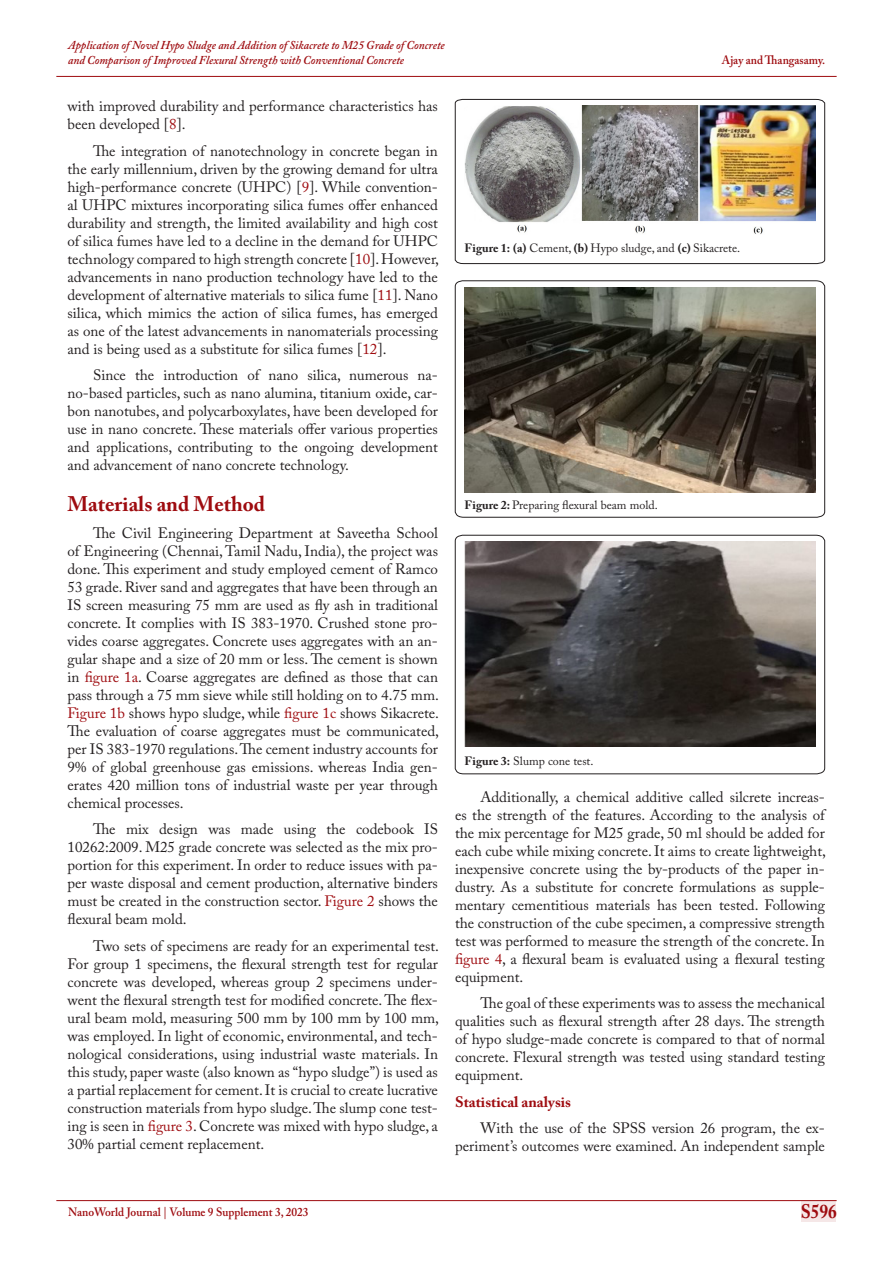
<style>
.page{position:relative;width:893px;height:1263px;background:#fff}
.page>*{position:absolute;margin:0;border:0;box-sizing:border-box;transform-origin:0 0}
.t1{font:700 21px "Adobe Caslon Pro";color:#9e0b0f}
.t2{font:700 19.5px "Adobe Caslon Pro";color:#9e0b0f;scale:.9 1}
.t3{font:15px/18px "Adobe Caslon Pro";color:#231f20;text-align:justify}
.t4{font:700 15px "Adobe Caslon Pro";color:#9e0b0f}
.t5{font:italic 600 12px/14.4px "Adobe Caslon Pro";color:#9e0b0f;scale:.95 1}
.t6{font:12px "Adobe Caslon Pro";color:#231f20}
.t7{font:600 12px "Adobe Caslon Pro";color:#9e0b0f;scale:.95 1}
.s1{color:#9e0b0f}
.s2{font-weight:700}
</style>
<div class="page">
<div style="left:802px;top:1200px;width:34px;height:21px;background:#f5e7e7"></div>
<hr style="left:56px;top:1200px;width:781px;height:1px;background:#9e0b0f">
<hr style="left:56px;top:76px;width:781px;height:1px;background:#9e0b0f">
<svg style="left:455px;top:99px;width:370px;height:165px"></svg>
<img style="left:465px;top:105px;width:350px;height:134px">
<svg style="left:455px;top:280px;width:370px;height:238px"></svg>
<img style="left:464px;top:288px;width:352px;height:204px">
<svg style="left:455px;top:535px;width:370px;height:239px"></svg>
<img style="left:464px;top:541px;width:352px;height:205px">
<p class="t5" style="left:68px;top:38px;width:398px">Application of Novel Hypo Sludge and Addition of Sikacrete to M25 Grade of Concrete and Comparison of Improved Flexural Strength with Conventional Concrete</p>
<p class="t7" style="left:722px;top:53px;width:110px">Ajay and Thangasamy.</p>
<p class="t3" style="left:68px;top:97px;width:372px">with improved durability and performance characteristics has been developed [<span class="s1">8</span>].</p>
<p class="t3" style="left:68px;top:142px;width:373px;text-indent:26px">The integration of nanotechnology in concrete began in the early millennium, driven by the growing demand for ultra high-performance concrete (UHPC) [<span class="s1">9</span>]. While convention&shy;al UHPC mixtures incorporating silica fumes offer enhanced durability and strength, the limited availability and high cost of silica fumes have led to a decline in the demand for UHPC technology compared to high strength concrete [<span class="s1">10</span>]. However, advancements in nano production technology have led to the development of alternative materials to silica fume [<span class="s1">11</span>]. Nano silica, which mimics the action of silica fumes, has emerged as one of the latest advancements in nanomaterials processing and is being used as a substitute for silica fumes [<span class="s1">12</span>].</p>
<p class="t3" style="left:68px;top:366px;width:372px;text-indent:26px">Since the introduction of nano silica, numerous na&shy;no-based particles, such as nano alumina, titanium oxide, car&shy;bon nanotubes, and polycarboxylates, have been developed for use in nano concrete. These materials offer various properties and applications, contributing to the ongoing development and advancement of nano concrete technology.</p>
<p class="t1" style="left:68px;top:492px;width:199px">Materials and Method</p>
<p class="t3" style="left:68px;top:524px;width:373px;text-indent:26px">The Civil Engineering Department at Saveetha School of Engineering (Chennai, Tamil Nadu, India), the project was done. This experiment and study employed cement of Ramco 53 grade. River sand and aggregates that have been through an IS screen measuring 75 mm are used as fly ash in traditional concrete. It complies with IS 383-1970. Crushed stone pro&shy;vides coarse aggregates. Concrete uses aggregates with an an&shy;gular shape and a size of 20 mm or less. The cement is shown in <span class="s1">figure 1a</span>. Coarse aggregates are defined as those that can pass through a 75 mm sieve while still holding on to 4.75 mm.<br><span class="s1">Figure 1b</span> shows hypo sludge, while <span class="s1">figure 1c</span> shows Sikacrete.<br>The evaluation of coarse aggregates must be communicated, per IS 383-1970 regulations. The cement industry accounts for 9% of global greenhouse gas emissions. whereas India gen&shy;erates 420 million tons of industrial waste per year through chemical processes.</p>
<p class="t3" style="left:68px;top:820px;width:372px;text-indent:26px">The mix design was made using the codebook IS 10262:2009. M25 grade concrete was selected as the mix pro&shy;portion for this experiment. In order to reduce issues with pa&shy;per waste disposal and cement production, alternative binders must be created in the construction sector. <span class="s1">Figure 2</span> shows the flexural beam mold.</p>
<p class="t3" style="left:68px;top:937px;width:373px;text-indent:26px">Two sets of specimens are ready for an experimental test.<br>For group 1 specimens, the flexural strength test for regular concrete was developed, whereas group 2 specimens under&shy;went the flexural strength test for modified concrete. The flex&shy;ural beam mold, measuring 500 mm by 100 mm by 100 mm, was employed. In light of economic, environmental, and tech&shy;nological considerations, using industrial waste materials. In this study, paper waste (also known as “hypo sludge”) is used as a partial replacement for cement. It is crucial to create lucrative construction materials from hypo sludge. The slump cone test&shy;ing is seen in <span class="s1">figure 3</span>. Concrete was mixed with hypo sludge, a 30% partial cement replacement.</p>
<p class="t6" style="left:465px;top:241px;width:277px"><span class="s2">Figure 1: (a)</span> Cement, <span class="s2">(b)</span> Hypo sludge, and <span class="s2">(c)</span> Sikacrete.</p>
<p class="t6" style="left:465px;top:498px;width:195px"><span class="s2">Figure 2:</span> Preparing flexural beam mold.</p>
<p class="t6" style="left:465px;top:754px;width:130px"><span class="s2">Figure 3:</span> Slump cone test.</p>
<p class="t3" style="left:455px;top:788px;width:372px;text-indent:26px">Additionally, a chemical additive called silcrete increas&shy;es the strength of the features. According to the analysis of the mix percentage for M25 grade, 50 ml should be added for each cube while mixing concrete. It aims to create lightweight, inexpensive concrete using the by-products of the paper in&shy;dustry. As a substitute for concrete formulations as supple&shy;mentary cementitious materials has been tested. Following the construction of the cube specimen, a compressive strength test was performed to measure the strength of the concrete. In <span class="s1">figure 4</span>, a flexural beam is evaluated using a flexural testing equipment.</p>
<p class="t3" style="left:455px;top:994px;width:371px;text-indent:26px">The goal of these experiments was to assess the mechanical qualities such as flexural strength after 28 days. The strength of hypo sludge-made concrete is compared to that of normal concrete. Flexural strength was tested using standard testing equipment.</p>
<p class="t4" style="left:455px;top:1093px;width:118px">Statistical analysis</p>
<p class="t3" style="left:455px;top:1119px;width:371px;text-align:right">With the use of the SPSS version 26 program, the ex&shy;periment’s outcomes were examined. An independent sample</p>
<p class="t7" style="left:68px;top:1204px;width:255px">NanoWorld Journal | Volume 9 Supplement 3, 2023</p>
<h2 class="t2" style="left:801px;top:1200px;width:42px">S596</h2>
</div>
